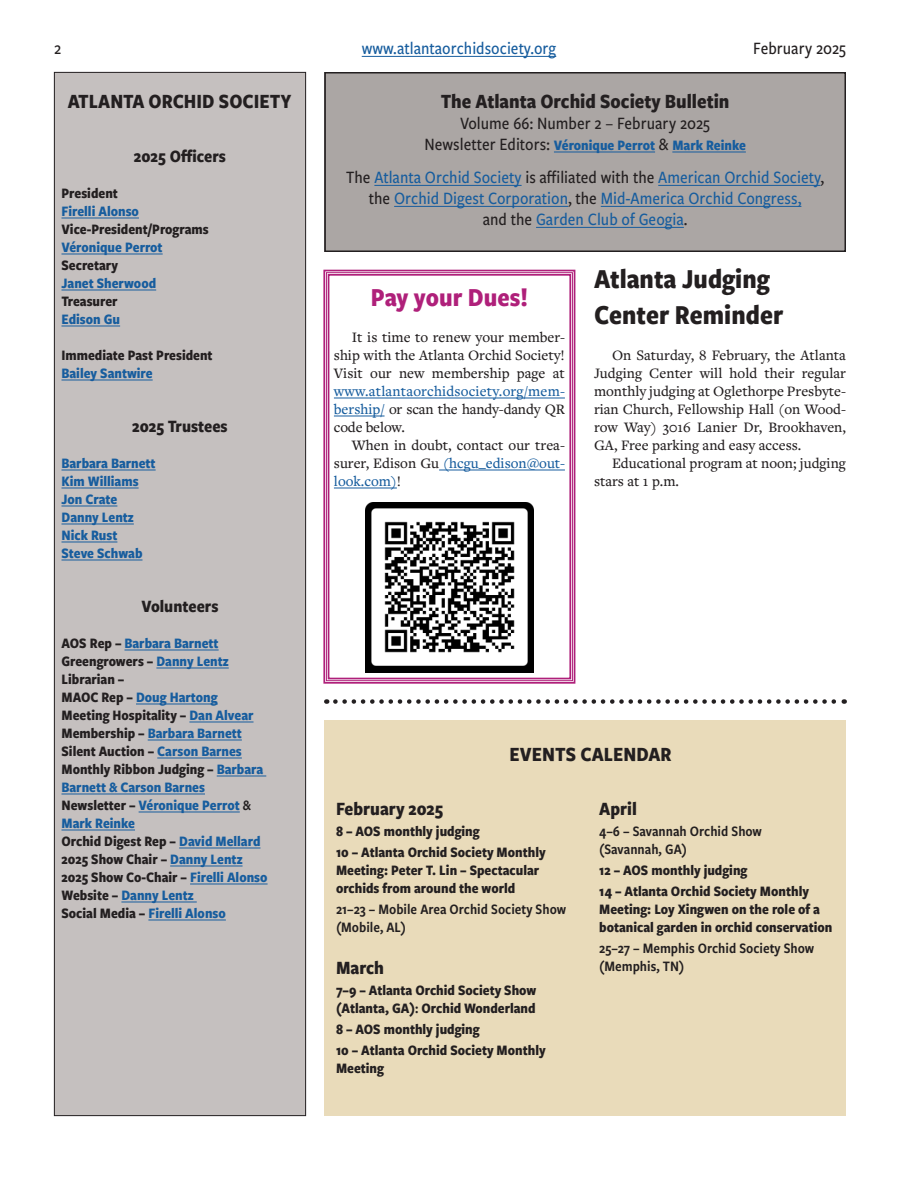
<style>
.page{position:relative;width:918px;height:1188px;background:#fff}
.page>*{position:absolute;margin:0;border:0;box-sizing:border-box;transform-origin:0 0}
.title_ribbons{font:700 28.5px/36px "Freight Sans Cnd Pro";color:#231f20}
.article_title{font:700 27px "Freight Sans Cnd Pro";color:#af207a}
.Paragraph_Style_1{font:700 21px "Freight Sans Cnd Pro";color:#231f20}
.title_ribbons-2{font:700 21px "Freight Sans Cnd Pro";color:#231f20}
.ribbon_title{font:700 19.5px "Freight Sans Cnd Pro";color:#231f20}
.ribbon_byline{font:500 18px/21px "Freight Sans Cnd Pro";color:#175d9e;text-align:center}
.ribbon_byline-2{font:500 18px "Freight Sans Cnd Pro";color:#231f20}
.officers{font:700 18px "Freight Sans Cnd Pro";color:#231f20}
.text{font:500 15px/18px "Freight Text Pro";color:#231f20;text-align:justify}
.ribbon_title-2{font:700 15px/18px "Freight Sans Cnd Pro";color:#231f20}
.officer_title{font:700 15px/18px "Freight Sans Cnd Pro";color:#175d9e}
.officer_title-2{font:700 15px "Freight Sans Cnd Pro";color:#231f20}
.ribbon_title-3{font:15px/18px "Freight Sans Cnd Pro Semi";color:#231f20}
.ribbon_byline-3{font:700 15px "Freight Sans Cnd Pro";color:#175d9e}
.s1{font-weight:500;font-size:18px;color:#231f20}
.s2{color:#231f20}
.s3{color:#175d9e}
.s4{font-family:"Freight Sans Cnd Pro Semi";font-weight:400;color:#231f20}
.s5{font-family:"Freight Sans Cnd Pro Semi";font-weight:400}
</style>
<div class="page">
<hr style="left:362px;top:56px;width:194px;height:1px;background:#175d9e">
<div style="left:54px;top:72px;width:252px;height:1044px;background:#c5c0bf"></div>
<hr style="left:62px;top:218px;width:77px;height:1px;background:#175d9e">
<hr style="left:62px;top:254px;width:101px;height:1px;background:#175d9e">
<hr style="left:62px;top:290px;width:94px;height:1px;background:#175d9e">
<hr style="left:62px;top:326px;width:58px;height:1px;background:#175d9e">
<hr style="left:62px;top:380px;width:91px;height:1px;background:#175d9e">
<hr style="left:62px;top:470px;width:94px;height:1px;background:#175d9e">
<hr style="left:62px;top:488px;width:77px;height:1px;background:#175d9e">
<hr style="left:62px;top:506px;width:55px;height:1px;background:#175d9e">
<hr style="left:62px;top:524px;width:72px;height:1px;background:#175d9e">
<hr style="left:62px;top:542px;width:55px;height:1px;background:#175d9e">
<hr style="left:62px;top:560px;width:80px;height:1px;background:#175d9e">
<hr style="left:124px;top:650px;width:95px;height:1px;background:#175d9e">
<hr style="left:156px;top:668px;width:73px;height:1px;background:#175d9e">
<hr style="left:136px;top:704px;width:82px;height:1px;background:#175d9e">
<hr style="left:189px;top:722px;width:65px;height:1px;background:#175d9e">
<hr style="left:148px;top:740px;width:94px;height:1px;background:#175d9e">
<hr style="left:157px;top:758px;width:85px;height:1px;background:#175d9e">
<hr style="left:217px;top:776px;width:49px;height:1px;background:#175d9e">
<hr style="left:62px;top:794px;width:143px;height:1px;background:#175d9e">
<hr style="left:139px;top:812px;width:101px;height:1px;background:#175d9e">
<hr style="left:62px;top:830px;width:73px;height:1px;background:#175d9e">
<hr style="left:179px;top:848px;width:81px;height:1px;background:#175d9e">
<hr style="left:170px;top:866px;width:73px;height:1px;background:#175d9e">
<hr style="left:190px;top:884px;width:78px;height:1px;background:#175d9e">
<hr style="left:121px;top:902px;width:76px;height:1px;background:#175d9e">
<hr style="left:148px;top:920px;width:78px;height:1px;background:#175d9e">
<div style="left:324px;top:720px;width:522px;height:396px;background:#e9dbba"></div>
<svg style="left:335px;top:699px;width:510px;height:5px"></svg>
<div style="left:325px;top:73px;width:520px;height:178px;background:#aba6a4"></div>
<hr style="left:554px;top:152px;width:101px;height:1px;background:#175d9e">
<hr style="left:672px;top:152px;width:74px;height:1px;background:#175d9e">
<hr style="left:374px;top:185px;width:148px;height:1px;background:#175d9e">
<hr style="left:658px;top:185px;width:162px;height:1px;background:#175d9e">
<hr style="left:394px;top:206px;width:174px;height:1px;background:#175d9e">
<hr style="left:601px;top:206px;width:200px;height:1px;background:#175d9e">
<hr style="left:536px;top:227px;width:148px;height:1px;background:#175d9e">
<div style="left:324px;top:72px;width:522px;height:180px;border:2px solid #231f20"></div>
<svg style="left:323px;top:269px;width:253px;height:415px"></svg>
<div style="left:326px;top:272px;width:247px;height:409px;border:1px solid #af207a"></div>
<div style="left:328px;top:274px;width:243px;height:405px;border:2px solid #af207a"></div>
<img style="left:365px;top:503px;width:169px;height:169px">
<p class="ribbon_byline-2" style="left:54px;top:36px;width:9px">2</p>
<p class="ribbon_byline" style="left:362px;top:37px;width:196px">www.atlantaorchidsociety.org</p>
<p class="ribbon_byline-2" style="left:753px;top:36px;width:94px">February 2025</p>
<p class="Paragraph_Style_1" style="left:68px;top:87px;width:225px">ATLANTA ORCHID SOCIETY</p>
<p class="Paragraph_Style_1" style="left:441px;top:87px;width:290px">The Atlanta Orchid Society Bulletin</p>
<p class="ribbon_byline-2" style="left:461px;top:111px;width:251px">Volume 66: Number 2 – February 2025</p>
<p class="ribbon_byline-3" style="left:424px;top:135px;width:323px"><span class="s1">Newsletter Editors:</span> Véronique Perrot <span class="s1">&amp;</span> Mark Reinke</p>
<p class="ribbon_byline" style="left:346px;top:166px;width:479px"><span class="s2">The</span> Atlanta Orchid Society <span class="s2">is affiliated with the</span> American Orchid Society<span class="s2">, the</span> Orchid Digest Corporation<span class="s2">, the</span> Mid-America Orchid Congress,<br><span class="s2">and the</span> Garden Club of Geogia<span class="s2">.</span></p>
<p class="officers" style="left:134px;top:144px;width:94px">2025 Officers</p>
<p class="officer_title-2" style="left:62px;top:183px;width:58px">President</p>
<p class="officer_title" style="left:62px;top:202px;width:79px">Firelli Alonso</p>
<p class="officer_title-2" style="left:62px;top:219px;width:149px">Vice-President/Programs</p>
<p class="officer_title" style="left:62px;top:238px;width:103px">Véronique Perrot</p>
<p class="officer_title-2" style="left:62px;top:255px;width:58px">Secretary</p>
<p class="officer_title" style="left:62px;top:274px;width:96px">Janet Sherwood</p>
<p class="officer_title-2" style="left:62px;top:291px;width:58px">Treasurer</p>
<p class="officer_title" style="left:62px;top:310px;width:60px">Edison Gu</p>
<p class="officer_title-2" style="left:62px;top:345px;width:153px">Immediate Past President</p>
<p class="officer_title" style="left:62px;top:364px;width:93px">Bailey Santwire</p>
<p class="officers" style="left:132px;top:414px;width:97px">2025 Trustees</p>
<p class="officer_title" style="left:62px;top:454px;width:96px">Barbara Barnett</p>
<p class="officer_title" style="left:62px;top:472px;width:79px">Kim Williams</p>
<p class="officer_title" style="left:62px;top:490px;width:57px">Jon Crate</p>
<p class="officer_title" style="left:62px;top:508px;width:74px">Danny Lentz</p>
<p class="officer_title" style="left:62px;top:526px;width:57px">Nick Rust</p>
<p class="officer_title" style="left:62px;top:544px;width:82px">Steve Schwab</p>
<p class="title_ribbons" style="left:594px;top:260px;width:191px">Atlanta Judging<br>Center Reminder</p>
<p class="text" style="left:594px;top:346px;width:254px;text-indent:18px">On Saturday, 8 February, the Atlanta Judging Center will hold their regular monthly judging at Oglethorpe Presbyte&shy;rian Church, Fellowship Hall (on Wood&shy;row Way) 3016 Lanier Dr, Brookhaven, GA, Free parking and easy access.</p>
<p class="text" style="left:594px;top:454px;width:253px;text-indent:18px">Educational program at noon; judging stars at 1 p.m.</p>
<p class="article_title" style="left:371px;top:279px;width:159px">Pay your Dues!</p>
<p class="text" style="left:334px;top:328px;width:233px;text-indent:18px">It is time to renew your member&shy;ship with the Atlanta Orchid Society!<br>Visit our new membership page at <span class="s3">www.atlantaorchidsociety.org/mem&shy;bership/</span> or scan the handy-dandy QR code below.</p>
<p class="text" style="left:334px;top:436px;width:233px;text-indent:18px">When in doubt, contact our trea&shy;surer, Edison Gu <span class="s3">(hcgu_edison@out&shy;look.com)</span>!</p>
<p class="officers" style="left:142px;top:594px;width:78px">Volunteers</p>
<p class="officer_title" style="left:62px;top:634px;width:159px"><span class="s2">AOS Rep –</span> Barbara Barnett</p>
<p class="officer_title-2" style="left:62px;top:651px;width:169px">Greengrowers – <span class="s3">Danny Lentz</span></p>
<p class="officer_title-2" style="left:62px;top:669px;width:64px">Librarian –</p>
<p class="officer_title" style="left:62px;top:688px;width:158px"><span class="s2">MAOC Rep –</span> Doug Hartong</p>
<p class="officer_title-2" style="left:62px;top:705px;width:194px">Meeting Hospitality – <span class="s3">Dan Alvear</span></p>
<p class="officer_title" style="left:62px;top:724px;width:182px"><span class="s2">Membership –</span> Barbara Barnett</p>
<p class="officer_title-2" style="left:62px;top:741px;width:182px">Silent Auction – <span class="s3">Carson Barnes</span></p>
<p class="officer_title" style="left:62px;top:760px;width:203px"><span class="s2">Monthly Ribbon Judging –</span> Barbara<br>Barnett &amp; Carson Barnes</p>
<p class="officer_title" style="left:62px;top:796px;width:191px"><span class="s2">Newsletter –</span> Véronique Perrot <span class="s4">&amp;<br></span>Mark Reinke</p>
<p class="officer_title-2" style="left:62px;top:831px;width:200px">Orchid Digest Rep – <span class="s3">David Mellard</span></p>
<p class="officer_title-2" style="left:62px;top:849px;width:183px">2025 Show Chair – <span class="s3">Danny Lentz</span></p>
<p class="officer_title-2" style="left:62px;top:867px;width:208px">2025 Show Co-Chair – <span class="s3">Firelli Alonso</span></p>
<p class="officer_title" style="left:62px;top:886px;width:134px"><span class="s2">Website –</span> Danny Lentz</p>
<p class="officer_title" style="left:62px;top:904px;width:166px"><span class="s2">Social Media –</span> Firelli Alonso</p>
<p class="title_ribbons-2" style="left:510px;top:740px;width:164px">EVENTS CALENDAR</p>
<p class="ribbon_title" style="left:336px;top:795px;width:109px">February 2025</p>
<p class="ribbon_title-2" style="left:336px;top:821px;width:145px">8 – AOS monthly judging</p>
<p class="ribbon_title-2" style="left:336px;top:842px;width:211px">10 – Atlanta Orchid Society Monthly<br>Meeting: Peter T. Lin – Spectacular orchids from around the world</p>
<p class="ribbon_title-3" style="left:336px;top:899px;width:232px">21–23 – Mobile Area Orchid Society Show (Mobile, AL)</p>
<p class="ribbon_title" style="left:336px;top:954px;width:50px">March</p>
<p class="ribbon_title-2" style="left:336px;top:980px;width:202px">7–9 – Atlanta Orchid Society Show (Atlanta, GA)<span class="s5">:</span> Orchid Wonderland</p>
<p class="ribbon_title-2" style="left:336px;top:1019px;width:145px">8 – AOS monthly judging</p>
<p class="ribbon_title-2" style="left:336px;top:1040px;width:211px">10 – Atlanta Orchid Society Monthly<br>Meeting</p>
<p class="ribbon_title" style="left:599px;top:795px;width:39px">April</p>
<p class="ribbon_title-3" style="left:599px;top:821px;width:164px">4–6 – Savannah Orchid Show (Savannah, GA)</p>
<p class="ribbon_title-2" style="left:599px;top:860px;width:150px">12 – AOS monthly judging</p>
<p class="ribbon_title-2" style="left:599px;top:881px;width:235px">14 – Atlanta Orchid Society Monthly<br>Meeting: Loy Xingwen on the role of a botanical garden in orchid conservation</p>
<p class="ribbon_title-3" style="left:599px;top:938px;width:217px">25–27 – Memphis Orchid Society Show (Memphis, TN)</p>
</div>
